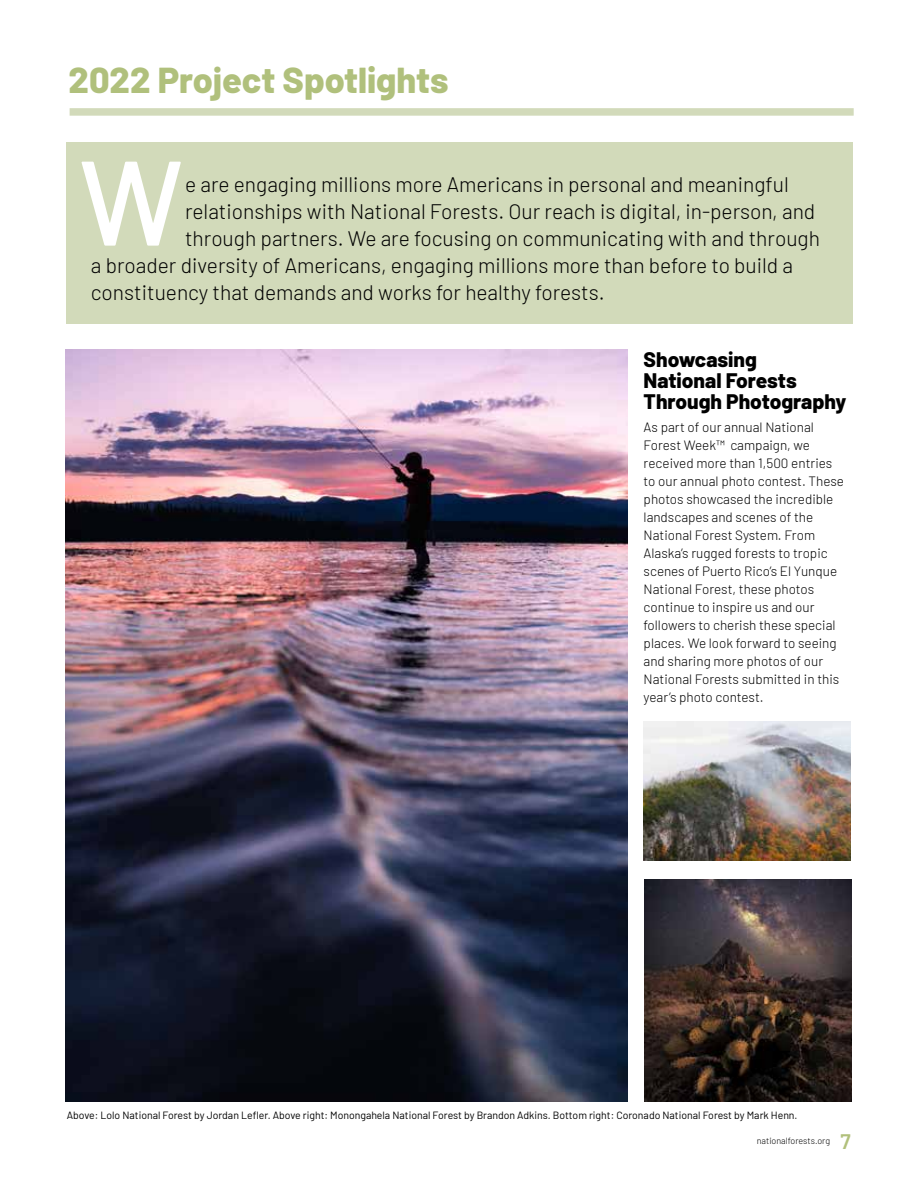
<style>
.page{position:relative;width:918px;height:1188px;background:#fff}
.page>*{position:absolute;margin:0;border:0;box-sizing:border-box;transform-origin:0 0}
.t1{font:500 120px "Barlow";color:#fff}
.t2{font:800 36px "Barlow";color:#b0c07c}
.t3{font:300 21px "Barlow";color:#000}
.t4{font:800 21px/21px "Barlow";color:#000}
.t5{font:600 21px "Barlow";color:#b1c07b}
.t6{font:300 13.5px/18px "Barlow";color:#000}
.t7{font:10.5px "Barlow";color:#000}
.t8{font:300 9px "Barlow";color:#000}
</style>
<div class="page">
<div style="left:66px;top:142px;width:787px;height:182px;background:#d2daba"></div>
<div style="left:70px;top:108px;width:784px;height:8px;background:#d2daba"></div>
<img style="left:66px;top:350px;width:561px;height:752px">
<img style="left:645px;top:879px;width:207px;height:223px">
<img style="left:644px;top:721px;width:206px;height:140px">
<h2 class="t2" style="left:69px;top:53px;width:381px">2022 Project Spotlights</h2>
<h1 class="t1" style="left:79px;top:115px;width:107px">W</h1>
<h3 class="t3" style="left:185px;top:170px;width:605px">e are engaging millions more Americans in personal and meaningful</h3>
<h3 class="t3" style="left:185px;top:197px;width:632px">relationships with National Forests. Our reach is digital, in-person, and</h3>
<h3 class="t3" style="left:185px;top:224px;width:636px">through partners. We are focusing on communicating with and through</h3>
<h3 class="t3" style="left:91px;top:251px;width:704px">a broader diversity of Americans, engaging millions more than before to build a</h3>
<h3 class="t3" style="left:91px;top:278px;width:515px">constituency that demands and works for healthy forests.</h3>
<h3 class="t4" style="left:644px;top:348px;width:204px">Showcasing<br>National Forests<br>Through Photography</h3>
<p class="t6" style="left:644px;top:417px;width:202px">As part of our annual National<br>Forest Week™ campaign, we received more than 1,500 entries to our annual photo contest. These photos showcased the incredible landscapes and scenes of the<br>National Forest System. From<br>Alaska’s rugged forests to tropic scenes of Puerto Rico’s El Yunque<br>National Forest, these photos continue to inspire us and our followers to cherish these special places. We look forward to seeing and sharing more photos of our<br>National Forests submitted in this year’s photo contest.</p>
<p class="t7" style="left:67px;top:1108px;width:732px">Above: Lolo National Forest by Jordan Lefler. Above right: Monongahela National Forest by Brandon Adkins. Bottom right: Coronado National Forest by Mark Henn.</p>
<p class="t8" style="left:757px;top:1135px;width:75px">nationalforests.org</p>
<h3 class="t5" style="left:841px;top:1126px;width:12px">7</h3>
</div>
